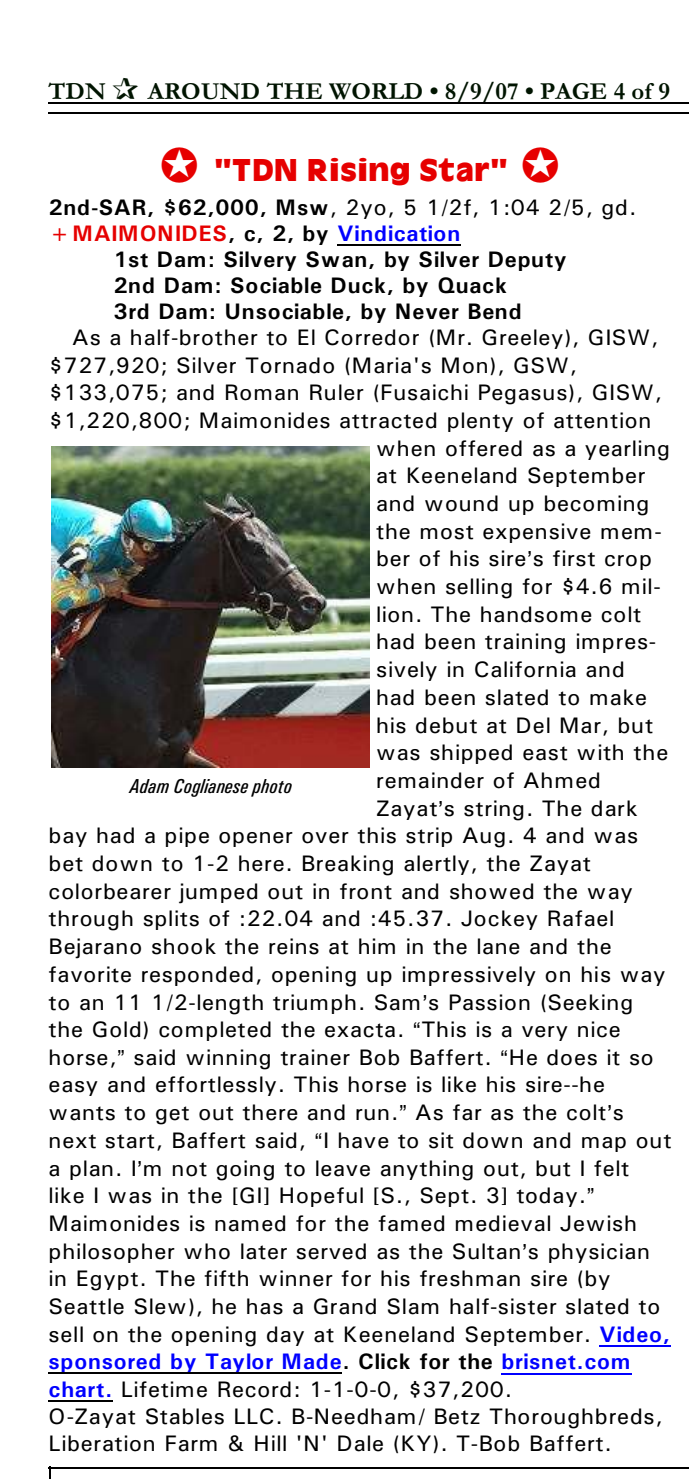
<style>
.page{position:relative;width:689px;height:1479px;background:#fff}
.page>*{position:absolute;margin:0;border:0;box-sizing:border-box;transform-origin:0 0}
.t1{font:900 31.5px "Antiquarian";letter-spacing:.005em;color:#e60000}
.t2{font:700 24.75px "Garamond";letter-spacing:.005em;color:#001400}
.t3{font:22.5px "Univers";letter-spacing:.03em;color:#000}
.t4{font:700 22.5px "Univers";letter-spacing:.03em;color:#000}
.t5{font:700 22.5px "Univers";letter-spacing:.03em;color:#00f}
.t6{font:700 22.5px "Univers";letter-spacing:.04em;color:#e60000}
.t7{font:italic 20.25px "Univers Condensed";color:#000}
.s1{font-weight:700}
.s2{color:#000}
.s3{color:#00f}
.s4{font-weight:700;color:#00f}
</style>
<div class="page">
<hr style="left:49px;top:102px;width:639px;height:2px;background:#000">
<hr style="left:49px;top:112px;width:639px;height:2px;background:#000">
<hr style="left:49px;top:1466px;width:639px;height:2px;background:#000">
<hr style="left:337px;top:245px;width:124px;height:1px;background:#000">
<hr style="left:599px;top:1345px;width:71px;height:1px;background:#00f">
<hr style="left:49px;top:1371px;width:293px;height:2px;background:#000">
<hr style="left:501px;top:1372px;width:130px;height:1px;background:#00f">
<hr style="left:49px;top:1399px;width:64px;height:1px;background:#000">
<img style="left:52px;top:447px;width:317px;height:320px">
<p class="t2" style="left:49px;top:83px;width:59px">TDN</p>
<p class="t2" style="left:148px;top:83px;width:523px">AROUND THE WORLD • 8/9/07 • PAGE 4 of 9</p>
<h1 class="t1" style="left:214px;top:157px;width:295px">“TDN Rising Star”</h1>
<p class="t3" style="left:49px;top:199px;width:589px"><span class="s1">2nd-SAR, $62,000, Msw</span>, 2yo, 5 1/2f, 1:04 2/5, gd.</p>
<p class="t6" style="left:49px;top:225px;width:413px">+MAIMONIDES<span class="s2">, c, 2, by</span> <span class="s3">Vindication</span></p>
<p class="t4" style="left:113px;top:251px;width:454px">1st Dam: Silvery Swan, by Silver Deputy</p>
<p class="t4" style="left:113px;top:277px;width:395px">2nd Dam: Sociable Duck, by Quack</p>
<p class="t4" style="left:113px;top:303px;width:409px">3rd Dam: Unsociable, by Never Bend</p>
<p class="t3" style="left:72px;top:329px;width:588px">As a half-brother to El Corredor (Mr. Greeley), GISW,</p>
<p class="t3" style="left:49px;top:357px;width:530px">$727,920; Silver Tornado (Maria's Mon), GSW,</p>
<p class="t3" style="left:49px;top:385px;width:615px">$133,075; and Roman Ruler (Fusaichi Pegasus), GISW,</p>
<p class="t3" style="left:49px;top:412px;width:604px">$1,220,800; Maimonides attracted plenty of attention</p>
<p class="t3" style="left:376px;top:440px;width:295px">when offered as a yearling</p>
<p class="t3" style="left:376px;top:468px;width:271px">at Keeneland September</p>
<p class="t3" style="left:376px;top:495px;width:275px">and wound up becoming</p>
<p class="t3" style="left:376px;top:523px;width:287px">the most expensive mem-</p>
<p class="t3" style="left:376px;top:551px;width:277px">ber of his sire s first crop</p>
<p class="t3" style="left:376px;top:578px;width:286px">when selling for $4.6 mil-</p>
<p class="t3" style="left:376px;top:606px;width:267px">lion. The handsome colt</p>
<p class="t3" style="left:376px;top:634px;width:282px">had been training impres-</p>
<p class="t3" style="left:376px;top:661px;width:250px">sively in California and</p>
<p class="t3" style="left:376px;top:689px;width:273px">had been slated to make</p>
<p class="t3" style="left:376px;top:717px;width:279px">his debut at Del Mar, but</p>
<p class="t3" style="left:376px;top:744px;width:294px">was shipped east with the</p>
<p class="t3" style="left:376px;top:772px;width:226px">remainder of Ahmed</p>
<p class="t3" style="left:376px;top:800px;width:263px">Zayat s string. The dark</p>
<p class="t3" style="left:49px;top:827px;width:591px">bay had a pipe opener over this strip Aug. 4 and was</p>
<p class="t3" style="left:49px;top:855px;width:544px">bet down to 1-2 here. Breaking alertly, the Zayat</p>
<p class="t3" style="left:49px;top:883px;width:585px">colorbearer jumped out in front and showed the way</p>
<p class="t3" style="left:49px;top:910px;width:567px">through splits of :22.04 and :45.37. Jockey Rafael</p>
<p class="t3" style="left:49px;top:938px;width:564px">Bejarano shook the reins at him in the lane and the</p>
<p class="t3" style="left:49px;top:966px;width:618px">favorite responded, opening up impressively on his way</p>
<p class="t3" style="left:49px;top:993px;width:586px">to an 11 1/2-length triumph. Sam s Passion (Seeking</p>
<p class="t3" style="left:49px;top:1021px;width:573px">the Gold) completed the exacta. This is a very nice</p>
<p class="t3" style="left:49px;top:1049px;width:606px">horse, said winning trainer Bob Baffert. He does it so</p>
<p class="t3" style="left:49px;top:1076px;width:558px">easy and effortlessly. This horse is like his sire--he</p>
<p class="t3" style="left:49px;top:1104px;width:576px">wants to get out there and run. As far as the colt s</p>
<p class="t3" style="left:49px;top:1132px;width:624px">next start, Baffert said, I have to sit down and map out</p>
<p class="t3" style="left:49px;top:1160px;width:582px">a plan. I m not going to leave anything out, but I felt</p>
<p class="t3" style="left:49px;top:1187px;width:539px">like I was in the [GI] Hopeful [S., Sept. 3] today.</p>
<p class="t3" style="left:49px;top:1215px;width:589px">Maimonides is named for the famed medieval Jewish</p>
<p class="t3" style="left:49px;top:1242px;width:602px">philosopher who later served as the Sultan s physician</p>
<p class="t3" style="left:49px;top:1270px;width:563px">in Egypt. The fifth winner for his freshman sire (by</p>
<p class="t3" style="left:49px;top:1298px;width:613px">Seattle Slew), he has a Grand Slam half-sister slated to</p>
<p class="t3" style="left:49px;top:1326px;width:623px">sell on the opening day at Keeneland September. <span class="s4">Video,</span></p>
<p class="t5" style="left:49px;top:1353px;width:583px">sponsored by Taylor Made<span class="s2">. Click for the</span> brisnet.com</p>
<p class="t3" style="left:49px;top:1381px;width:465px"><span class="s4">chart.</span> Lifetime Record: 1-1-0-0, $37,200.</p>
<p class="t3" style="left:49px;top:1408px;width:615px">O-Zayat Stables LLC. B-Needham/ Betz Thoroughbreds,</p>
<p class="t3" style="left:49px;top:1434px;width:564px">Liberation Farm &amp; Hill 'N' Dale (KY). T-Bob Baffert.</p>
<p class="t7" style="left:129px;top:779px;width:164px">Adam Coglianese photo</p>
</div>
